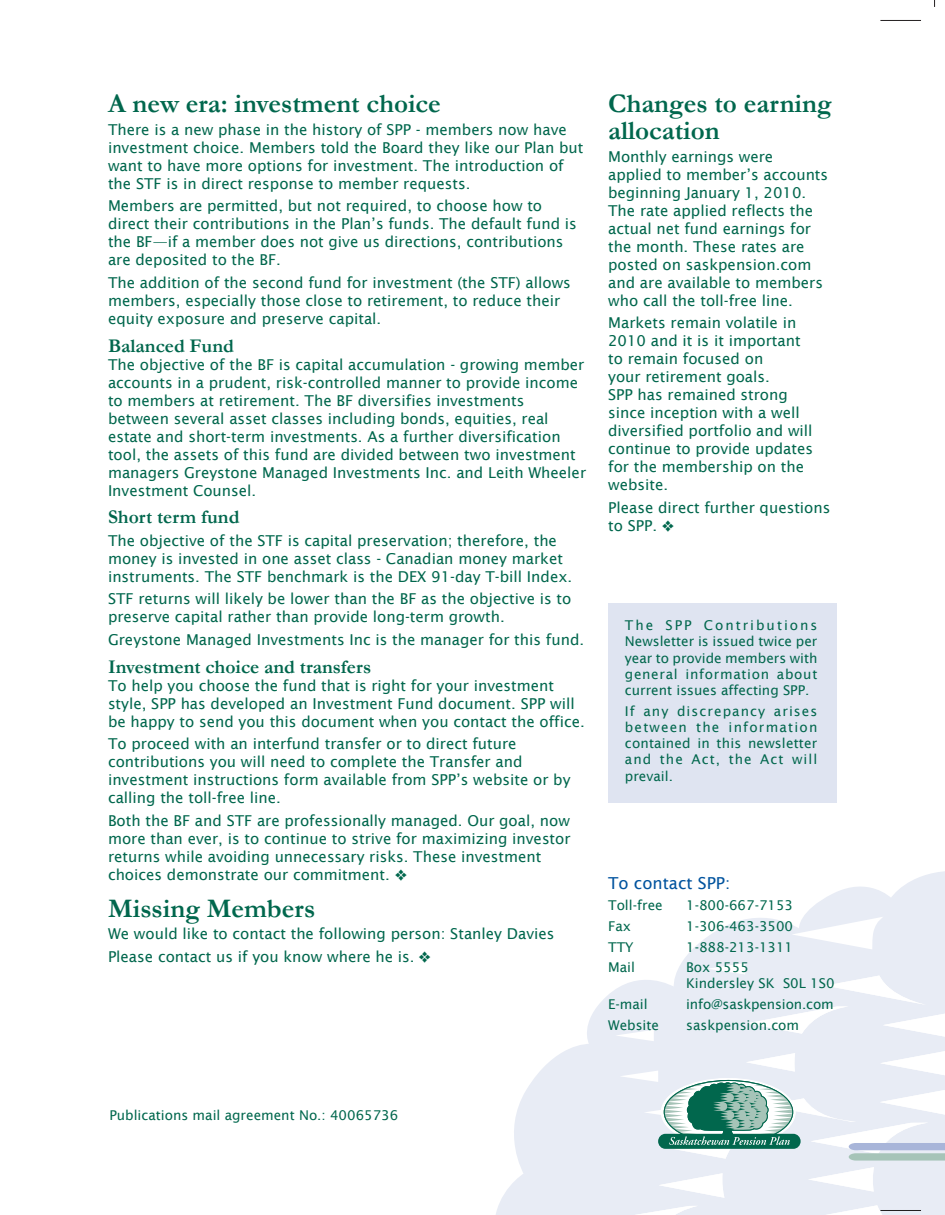
<style>
.page{position:relative;width:945px;height:1215px;background:#fff}
.page>*{position:absolute;margin:0;border:0;box-sizing:border-box;transform-origin:0 0}
.Headline{font:700 27px/27px "Garamond";color:#01674d}
.Subhead_2{font:700 19.5px "Garamond";color:#01674d}
.Body_text{font:700 19.5px "Garamond";color:#01674d}
.Disclaimer{font:16.5px "Lucida Sans";color:#01539e}
.Body_text-2{font:15px/18px "Lucida Sans";color:#01674d}
.Headline-2{font:15px/18px "Lucida Sans";color:#01674d}
.Disclaimer-2{font:13.5px/16.2px "Lucida Sans";color:#01674d;text-align:justify}
.Body_text-3{font:13.5px/16.2px "Lucida Sans";color:#01674d}
</style>
<div class="page">
<svg style="left:496px;top:871px;width:449px;height:344px;fill:#e8ecf5"></svg>
<svg style="left:615px;top:1030px;width:39px;height:11px"></svg>
<svg style="left:659px;top:1173px;width:65px;height:25px"></svg>
<svg style="left:622px;top:1206px;width:76px;height:9px"></svg>
<svg style="left:808px;top:1167px;width:66px;height:25px"></svg>
<svg style="left:808px;top:1205px;width:106px;height:10px"></svg>
<svg style="left:792px;top:917px;width:92px;height:32px"></svg>
<svg style="left:707px;top:963px;width:238px;height:77px"></svg>
<hr style="left:880px;top:20px;width:41px;height:1px;background:#231f20">
<hr style="left:880px;top:1210px;width:41px;height:1px;background:#231f20">
<svg style="left:620px;top:1048px;width:325px;height:113px"></svg>
<div style="left:608px;top:603px;width:229px;height:200px;background:#dfe4f1"></div>
<p class="Headline" style="left:108px;top:90px;width:334px">A new era: investment choice</p>
<p class="Body_text-2" style="left:108px;top:120px;width:477px">There is a new phase in the history of SPP - members now have investment choice. Members told the Board they like our Plan but want to have more options for investment. The introduction of the STF is in direct response to member requests.</p>
<p class="Body_text-2" style="left:108px;top:197px;width:470px">Members are permitted, but not required, to choose how to direct their contributions in the Plan’s funds. The default fund is the BF—if a member does not give us directions, contributions are deposited to the BF.</p>
<p class="Body_text-2" style="left:108px;top:273px;width:464px">The addition of the second fund for investment (the STF) allows members, especially those close to retirement, to reduce their equity exposure and preserve capital.</p>
<p class="Subhead_2" style="left:108px;top:332px;width:127px">Balanced Fund</p>
<p class="Body_text-2" style="left:108px;top:355px;width:480px">The objective of the BF is capital accumulation - growing member accounts in a prudent, risk-controlled manner to provide income to members at retirement. The BF diversifies investments between several asset classes including bonds, equities, real estate and short-term investments. As a further diversification tool, the assets of this fund are divided between two investment managers Greystone Managed Investments Inc. and Leith Wheeler Investment Counsel.</p>
<p class="Body_text" style="left:108px;top:504px;width:133px">Short term fund</p>
<p class="Body_text-2" style="left:108px;top:532px;width:466px">The objective of the STF is capital preservation; therefore, the money is invested in one asset class - Canadian money market instruments. The STF benchmark is the DEX 91-day T-bill Index.</p>
<p class="Body_text-2" style="left:108px;top:590px;width:465px">STF returns will likely be lower than the BF as the objective is to preserve capital rather than provide long-term growth.</p>
<p class="Body_text-2" style="left:108px;top:631px;width:478px">Greystone Managed Investments Inc is the manager for this fund.</p>
<p class="Subhead_2" style="left:108px;top:653px;width:265px">Investment choice and transfers</p>
<p class="Body_text-2" style="left:108px;top:677px;width:478px">To help you choose the fund that is right for your investment style, SPP has developed an Investment Fund document. SPP will be happy to send you this document when you contact the office.</p>
<p class="Body_text-2" style="left:108px;top:735px;width:464px">To proceed with an interfund transfer or to direct future contributions you will need to complete the Transfer and investment instructions form available from SPP’s website or by calling the toll-free line.</p>
<p class="Body_text-2" style="left:108px;top:812px;width:464px">Both the BF and STF are professionally managed. Our goal, now more than ever, is to continue to strive for maximizing investor returns while avoiding unnecessary risks. These investment choices demonstrate our commitment. ❖</p>
<p class="Headline" style="left:108px;top:895px;width:209px">Missing Members</p>
<p class="Body_text-2" style="left:108px;top:925px;width:448px">We would like to contact the following person: Stanley Davies</p>
<p class="Body_text-2" style="left:108px;top:947px;width:325px">Please contact us if you know where he is. ❖</p>
<p class="Headline" style="left:608px;top:90px;width:225px">Changes to earning allocation</p>
<p class="Headline-2" style="left:608px;top:147px;width:222px">Monthly earnings were applied to member’s accounts beginning January 1, 2010.<br>The rate applied reflects the actual net fund earnings for the month. These rates are posted on saskpension.com and are available to members who call the toll-free line.</p>
<p class="Body_text-2" style="left:608px;top:314px;width:206px">Markets remain volatile in<br>2010 and it is it important to remain focused on<br>your retirement goals.<br>SPP has remained strong since inception with a well diversified portfolio and will continue to provide updates for the membership on the website.</p>
<p class="Body_text-2" style="left:608px;top:498px;width:224px">Please direct further questions to SPP. ❖</p>
<p class="Disclaimer-2" style="left:625px;top:617px;width:194px">The SPP Contributions Newsletter is issued twice per year to provide members with general information about current issues affecting SPP.</p>
<p class="Disclaimer-2" style="left:625px;top:703px;width:194px">If any discrepancy arises between the information contained in this newsletter and the Act, the Act will prevail.</p>
<p class="Disclaimer" style="left:608px;top:874px;width:124px">To contact SPP:</p>
<p class="Body_text-3" style="left:608px;top:897px;width:56px">Toll-free</p>
<p class="Body_text-3" style="left:686px;top:897px;width:109px">1-800-667-7153</p>
<p class="Body_text-3" style="left:608px;top:918px;width:24px">Fax</p>
<p class="Body_text-3" style="left:686px;top:918px;width:109px">1-306-463-3500</p>
<p class="Body_text-3" style="left:608px;top:939px;width:27px">TTY</p>
<p class="Body_text-3" style="left:686px;top:939px;width:109px">1-888-213-1311</p>
<p class="Body_text-3" style="left:608px;top:959px;width:28px">Mail</p>
<p class="Body_text-3" style="left:686px;top:959px;width:150px">Box 5555<br>Kindersley SK S0L 1S0</p>
<p class="Body_text-3" style="left:608px;top:996px;width:41px">E-mail</p>
<p class="Body_text-3" style="left:686px;top:996px;width:149px">info@saskpension.com</p>
<p class="Body_text-3" style="left:608px;top:1017px;width:52px">Website</p>
<p class="Body_text-3" style="left:686px;top:1017px;width:115px">saskpension.com</p>
<p class="Disclaimer-2" style="left:109px;top:1107px;width:290px">Publications mail agreement No.: 40065736</p>
</div>
